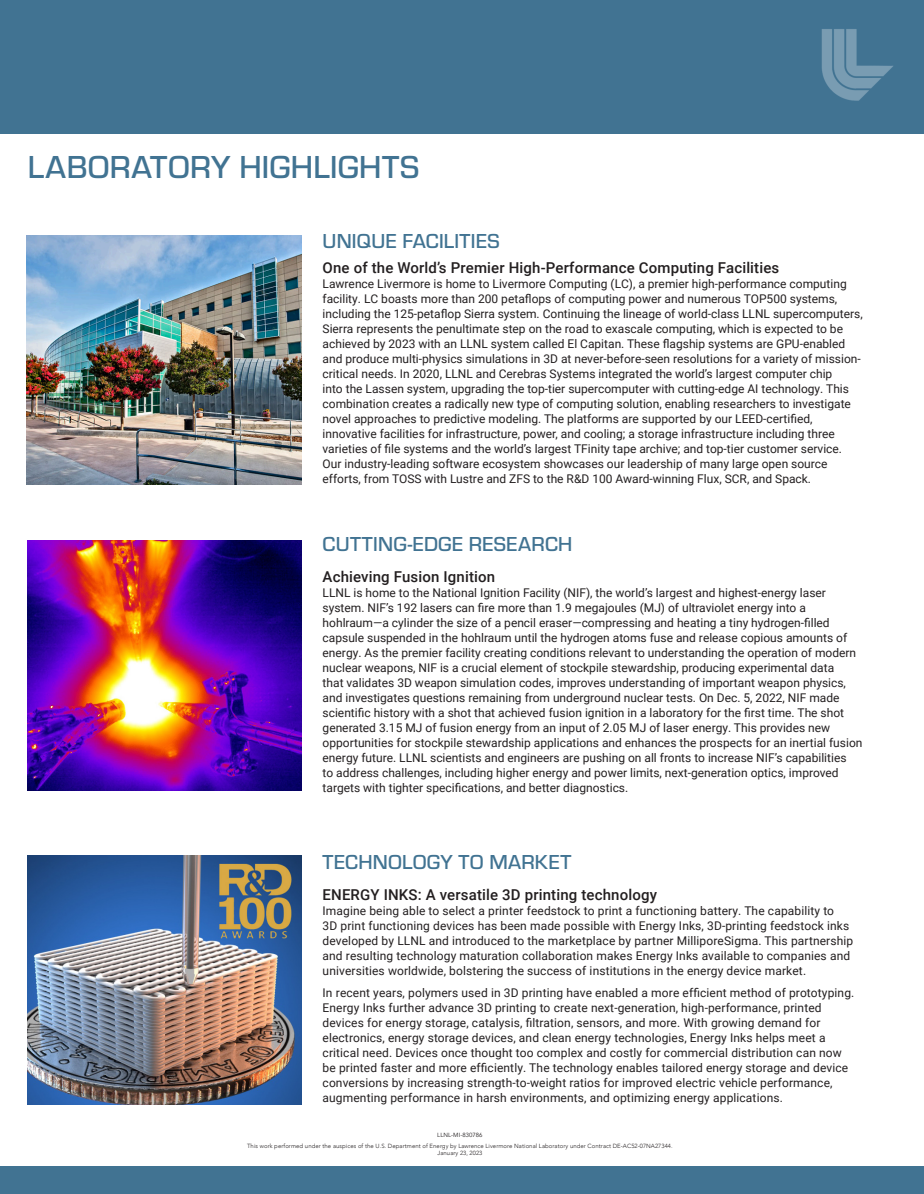
<style>
.page{position:relative;width:924px;height:1194px;background:#fff}
.page>*{position:absolute;margin:0;border:0;box-sizing:border-box;transform-origin:0 0}
.t1{font:500 33px "Eurostile";letter-spacing:.01em;color:#417392}
.Paragraph_Style_1{font:500 21px "Eurostile";letter-spacing:.01em;color:#417392}
.Paragraph_Style_1-2{font:500 15px "Roboto";letter-spacing:.01em;color:#231f20}
.Paragraph_Style_1-3{font:12px/15px "Roboto";color:#231f20}
.t2{font:300 6px "Avenir";letter-spacing:.01em;color:#211d1e}
.t3{font:6px "Avenir";color:#211d1e}
.s1{color:#1e1a1b}
</style>
<div class="page">
<img style="left:28px;top:856px;width:273px;height:248px">
<div style="left:0;top:0;width:924px;height:134px;background:#417392"></div>
<div style="left:0;top:1166px;width:924px;height:28px;background:#417392"></div>
<img style="left:821px;top:29px;width:72px;height:72px">
<img style="left:28px;top:541px;width:273px;height:250px">
<img style="left:27px;top:236px;width:274px;height:249px">
<p class="t1" style="left:28px;top:144px;width:393px">LABORATORY HIGHLIGHTS</p>
<p class="Paragraph_Style_1" style="left:323px;top:227px;width:178px">UNIQUE FACILITIES</p>
<p class="Paragraph_Style_1-2" style="left:323px;top:257px;width:458px">One of the World’s Premier High-Performance Computing Facilities</p>
<p class="Paragraph_Style_1-3" style="left:323px;top:276px;width:542px">Lawrence Livermore is home to Livermore Computing (LC), a premier high-performance computing facility. LC boasts more than 200 petaflops of computing power and numerous TOP500 systems, including the 125-petaflop Sierra system. Continuing the lineage of world-class LLNL supercomputers, Sierra represents the penultimate step on the road to exascale computing, which is expected to be achieved by 2023 with an LLNL system called El Capitan. These flagship systems are GPU-enabled and produce multi-physics simulations in 3D at never-before-seen resolutions for a variety of mission&shy;critical needs. In 2020, LLNL and Cerebras Systems integrated the world’s largest computer chip<br>into the Lassen system, upgrading the top-tier supercomputer with cutting-edge AI technology. This combination creates a radically new type of computing solution, enabling researchers to investigate novel approaches to predictive modeling. The platforms are supported by our LEED-certified, innovative facilities for infrastructure, power, and cooling; a storage infrastructure including three varieties of file systems and the world’s largest TFinity tape archive; and top-tier customer service.<br>Our industry-leading software ecosystem showcases our leadership of many large open source efforts, from TOSS with Lustre and ZFS to the R&amp;D 100 Award-winning Flux, SCR, and Spack.</p>
<p class="Paragraph_Style_1" style="left:323px;top:529px;width:251px">CUTTING-EDGE RESEARCH</p>
<p class="Paragraph_Style_1-2" style="left:323px;top:566px;width:174px">Achieving Fusion Ignition</p>
<p class="Paragraph_Style_1-3" style="left:323px;top:585px;width:541px">LLNL is home to the National Ignition Facility (NIF), the world’s largest and highest-energy laser system. NIF’s 192 lasers can fire more than 1.9 megajoules (MJ) of ultraviolet energy into a hohlraum—a cylinder the size of a pencil eraser—compressing and heating a tiny hydrogen-filled capsule suspended in the hohlraum until the hydrogen atoms fuse and release copious amounts of energy. As the premier facility creating conditions relevant to understanding the operation of modern nuclear weapons, NIF is a crucial element of stockpile stewardship, producing experimental data<br>that validates 3D weapon simulation codes, improves understanding of important weapon physics, and investigates questions remaining from underground nuclear tests. On Dec. 5, 2022, NIF made scientific history with a shot that achieved fusion ignition in a laboratory for the first time. The shot generated 3.15 MJ of fusion energy from an input of 2.05 MJ of laser energy. This provides new opportunities for stockpile stewardship applications and enhances the prospects for an inertial fusion energy future. LLNL scientists and engineers are pushing on all fronts to increase NIF’s capabilities<br>to address challenges, including higher energy and power limits, next-generation optics, improved targets with tighter specifications, and better diagnostics.</p>
<p class="Paragraph_Style_1" style="left:323px;top:847px;width:250px">TECHNOLOGY TO MARKET</p>
<p class="Paragraph_Style_1-2" style="left:323px;top:884px;width:336px">ENERGY INKS: A versatile 3D printing technology</p>
<p class="Paragraph_Style_1-3" style="left:323px;top:903px;width:532px">Imagine being able to select a printer feedstock to print a functioning battery. The capability to<br>3D print functioning devices has been made possible with Energy Inks, 3D-printing feedstock inks developed by LLNL and introduced to the marketplace by partner MilliporeSigma. This partnership and resulting technology maturation collaboration makes Energy Inks available to companies and universities worldwide, bolstering the success of institutions in the energy device market.</p>
<p class="Paragraph_Style_1-3" style="left:323px;top:985px;width:533px">In recent years, polymers used in 3D printing have enabled a more efficient method of prototyping.<br>Energy Inks further advance 3D printing to create next-generation, high-performance, printed devices for energy storage, catalysis, filtration, sensors, and more. With growing demand for electronics, energy storage devices, and clean energy technologies, Energy Inks helps meet a critical need. Devices once thought too complex and costly for commercial distribution can now be printed faster and more efficiently. The technology enables tailored energy storage and device conversions by increasing strength-to-weight ratios for improved electric vehicle performance, augmenting performance in harsh environments, and optimizing energy applications.</p>
<p class="t3" style="left:437px;top:1132px;width:47px">LLNL-MI-<span class="s1">830786</span></p>
<p class="t2" style="left:247px;top:1143px;width:427px">This work performed under the auspices of the U.S. Department of Energy by Lawrence Livermore National Laboratory under Contract DE-AC52-07NA27344.</p>
<p class="t2" style="left:437px;top:1150px;width:46px">January 23, 2023</p>
</div>
